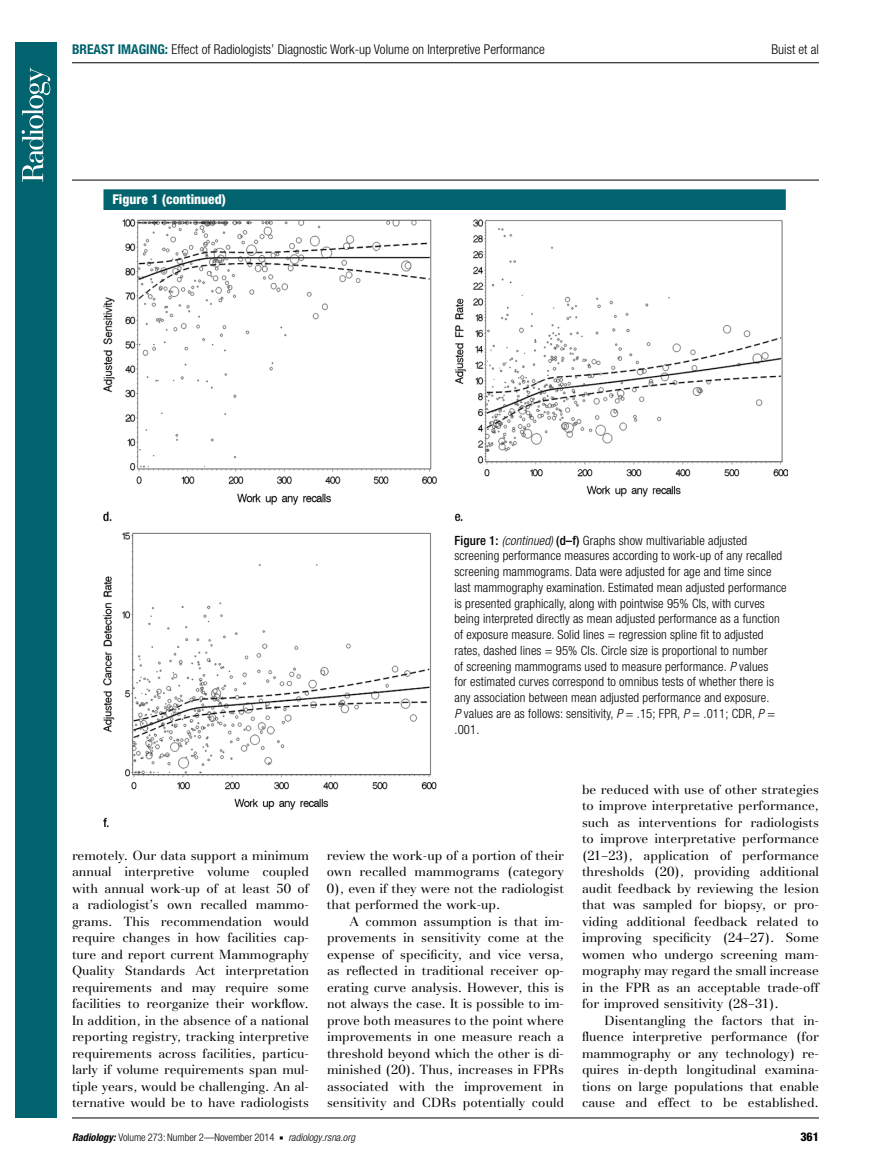
<style>
.page{position:relative;width:891px;height:1175px;background:#fff}
.page>*{position:absolute;margin:0;border:0;box-sizing:border-box;transform-origin:0 0}
.t1{font:300 condensed 13.5px "Helvetica Neue";color:#000}
.t2{font:800 condensed 13.5px "Helvetica Neue";color:#fff}
.t3{font:13.2px/16.5px "AT Basilia";color:#000;text-align:justify}
.t4{font:300 condensed 12.75px/15.8px "Helvetica Neue";letter-spacing:.01em;color:#000}
.t5{font:800 condensed 12px "Helvetica Neue";color:#000}
.t6{font:300 condensed 10.5px "Helvetica Neue";color:#000}
.s1{font-weight:700;color:#00636d}
.s2{font-weight:500}
.s3{font-style:italic}
.s4{font-weight:700;font-style:italic}
.s5{font-family:"Universal Newswith Comm Pi";font-weight:400;font-stretch:normal;font-size:6px}
</style>
<div class="page">
<hr style="left:72px;top:180px;width:747px;height:1px;background:#000">
<hr style="left:72px;top:1117px;width:747px;height:1px;background:#000">
<hr style="left:72px;top:62px;width:747px;height:1px;background:#000">
<div style="left:104px;top:189px;width:682px;height:21px;background:#00636d"></div>
<img style="left:104px;top:219px;width:683px;height:607px">
<div style="left:15px;top:42px;width:42px;height:1075px;background:#00636d"></div>
<svg style="left:22px;top:68px;width:28px;height:114px"></svg>
<p class="t1" style="left:72px;top:41px;width:474px"><span class="s1">BREAST IMAGING:</span> Effect of Radiologists’ Diagnostic Work-up Volume on Interpretive Performance</p>
<p class="t1" style="left:772px;top:41px;width:49px">Buist et al</p>
<p class="t2" style="left:112px;top:191px;width:115px">Figure 1 (continued)</p>
<p class="t4" style="left:454px;top:532px;width:334px"><span class="s2">Figure 1:</span> <span class="s3">(continued)</span> <span class="s2">(d–f)</span> Graphs show multivariable adjusted screening performance measures according to work-up of any recalled screening mammograms. Data were adjusted for age and time since last mammography examination. Estimated mean adjusted performance is presented graphically, along with pointwise 95% CIs, with curves being interpreted directly as mean adjusted performance as a function of exposure measure. Solid lines = regression spline fit to adjusted rates, dashed lines = 95% CIs. Circle size is proportional to number<br>of screening mammograms used to measure performance. <span class="s3">P</span> values<br>for estimated curves correspond to omnibus tests of whether there is any association between mean adjusted performance and exposure.<br><span class="s3">P</span> values are as follows: sensitivity, <span class="s3">P</span> = .15; FPR, <span class="s3">P</span> = .011; CDR, <span class="s3">P</span> = .001.</p>
<p class="t3" style="left:72px;top:847px;width:239px">remotely. Our data support a minimum annual interpretive volume coupled with annual work-up of at least 50 of a radiologist’s own recalled mammo&shy;grams. This recommendation would require changes in how facilities cap&shy;ture and report current Mammography Quality Standards Act interpretation requirements and may require some facilities to reorganize their workflow.<br>In addition, in the absence of a national reporting registry, tracking interpretive requirements across facilities, particu&shy;larly if volume requirements span mul&shy;tiple years, would be challenging. An al&shy;ternative would be to have radiologists</p>
<p class="t3" style="left:327px;top:847px;width:239px">review the work-up of a portion of their own recalled mammograms (category 0), even if they were not the radiologist that performed the work-up.</p>
<p class="t3" style="left:327px;top:913px;width:239px;text-indent:23px">A common assumption is that im&shy;provements in sensitivity come at the expense of specificity, and vice versa, as reflected in traditional receiver op&shy;erating curve analysis. However, this is not always the case. It is possible to im&shy;prove both measures to the point where improvements in one measure reach a threshold beyond which the other is di&shy;minished (20). Thus, increases in FPRs associated with the improvement in sensitivity and CDRs potentially could</p>
<p class="t3" style="left:582px;top:781px;width:239px">be reduced with use of other strategies to improve interpretative performance, such as interventions for radiologists to improve interpretative performance (21–23), application of performance thresholds (20), providing additional audit feedback by reviewing the lesion that was sampled for biopsy, or pro&shy;viding additional feedback related to improving specificity (24–27). Some women who undergo screening mam&shy;mography may regard the small increase in the FPR as an acceptable trade-off for improved sensitivity (28–31).</p>
<p class="t3" style="left:582px;top:1012px;width:239px;text-indent:23px">Disentangling the factors that in&shy;fluence interpretive performance (for mammography or any technology) re&shy;quires in-depth longitudinal examina&shy;tions on large populations that enable cause and effect to be established.</p>
<p class="t6" style="left:72px;top:1130px;width:285px"><span class="s4">Radiology:</span> Volume 273: Number 2—November 2014 <span class="s5">n</span> <span class="s3">radiology.rsna.org</span></p>
<p class="t5" style="left:801px;top:1128px;width:20px">361</p>
</div>
